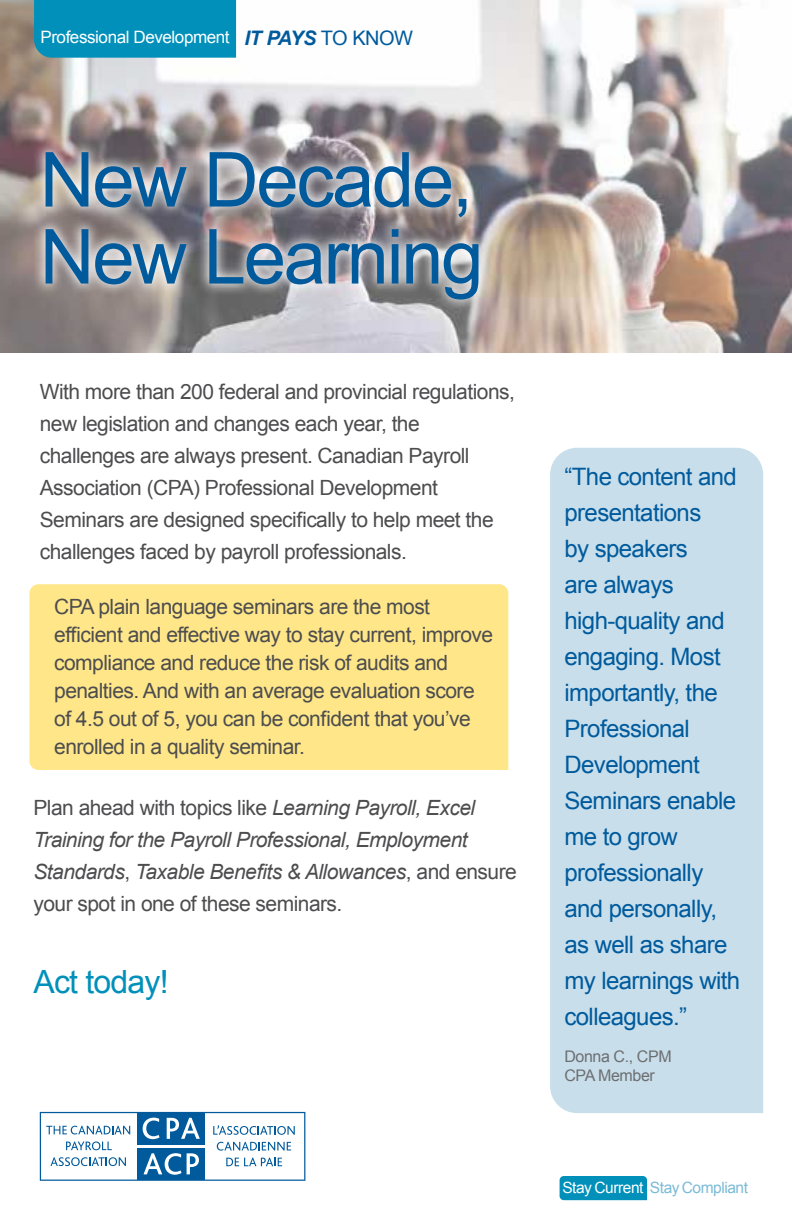
<style>
.page{position:relative;width:792px;height:1224px;background:#fff}
.page>*{position:absolute;margin:0;border:0;box-sizing:border-box;transform-origin:0 0}
.t1{font:76px/77px "Arial";letter-spacing:-.03em;color:#005a9c}
.t2{font:32px "Arial";letter-spacing:-.025em;color:#0090ba}
.t3{font:24px/36px "Arial";letter-spacing:-.025em;color:#005a9c}
.t4{font:21px/32px "Arial";letter-spacing:-.025em;color:#4d4d4f}
.t5{font:italic 21px/32px "Arial";letter-spacing:-.025em;color:#4d4d4f}
.t6{font:17px "Arial";letter-spacing:-.025em;color:#fff}
.t7{font:16px/19.2px "Arial";letter-spacing:-.025em;color:#6d6e71}
.t8{font:15.6px "Arial";letter-spacing:-.03em;color:#7bbbd6}
.s1{font-weight:700;font-style:italic;font-size:20px;color:#005a9c}
.s2{font-size:20px;color:#005a9c}
.s3{font-style:normal}
.s4{color:#fff}
</style>
<div class="page">
<div style="left:29px;top:584px;width:479px;height:186px;background:#ffe789"></div>
<img style="left:0;top:0;width:792px;height:353px">
<div style="left:34px;top:0;width:202px;height:58px;background:#0090ba"></div>
<div style="left:560px;top:1176px;width:87px;height:24px;background:#0090ba"></div>
<svg style="left:32px;top:139px;width:460px;height:173px;background:#aaa4a5"></svg>
<div style="left:550px;top:448px;width:213px;height:665px;background:#c8dfeb"></div>
<svg style="left:39px;top:1111px;width:267px;height:70px"></svg>
<svg style="left:40px;top:1112px;width:265px;height:69px"></svg>
<p class="t6" style="left:40px;top:26px;width:374px">Professional Development <span class="s1">IT PAYS</span> <span class="s2">TO KNOW</span></p>
<h1 class="t1" style="left:40px;top:142px;width:445px">New Decade,<br>New Learning</h1>
<p class="t4" style="left:40px;top:376px;width:477px">With more than 200 federal and provincial regulations, new legislation and changes each year, the challenges are always present. Canadian Payroll Association (CPA) Professional Development Seminars are designed specifically to help meet the challenges faced by payroll professionals.</p>
<p class="t4" style="left:54px;top:593px;width:441px;line-height:28px">CPA plain language seminars are the most efficient and effective way to stay current, improve compliance and reduce the risk of audits and penalties. And with an average evaluation score of 4.5 out of 5, you can be confident that you’ve enrolled in a quality seminar.</p>
<p class="t5" style="left:33px;top:792px;width:485px"><span class="s3">Plan ahead with topics like</span> Learning Payroll, Excel Training for the Payroll Professional, Employment Standards<span class="s3">,</span> Taxable Benefits &amp; Allowances<span class="s3">, and ensure your spot in one of these seminars.</span></p>
<h2 class="t2" style="left:33px;top:961px;width:137px">Act today!</h2>
<p class="t3" style="left:564px;top:459px;width:177px">“The content and presentations<br>by speakers<br>are always high-quality and engaging. Most importantly, the<br>Professional<br>Development<br>Seminars enable me to grow professionally and personally, as well as share my learnings with colleagues.”</p>
<p class="t7" style="left:564px;top:1047px;width:109px">Donna C., CPM<br>CPA Member</p>
<p class="t8" style="left:562px;top:1177px;width:187px"><span class="s4">Stay Current</span> Stay Compliant</p>
</div>
